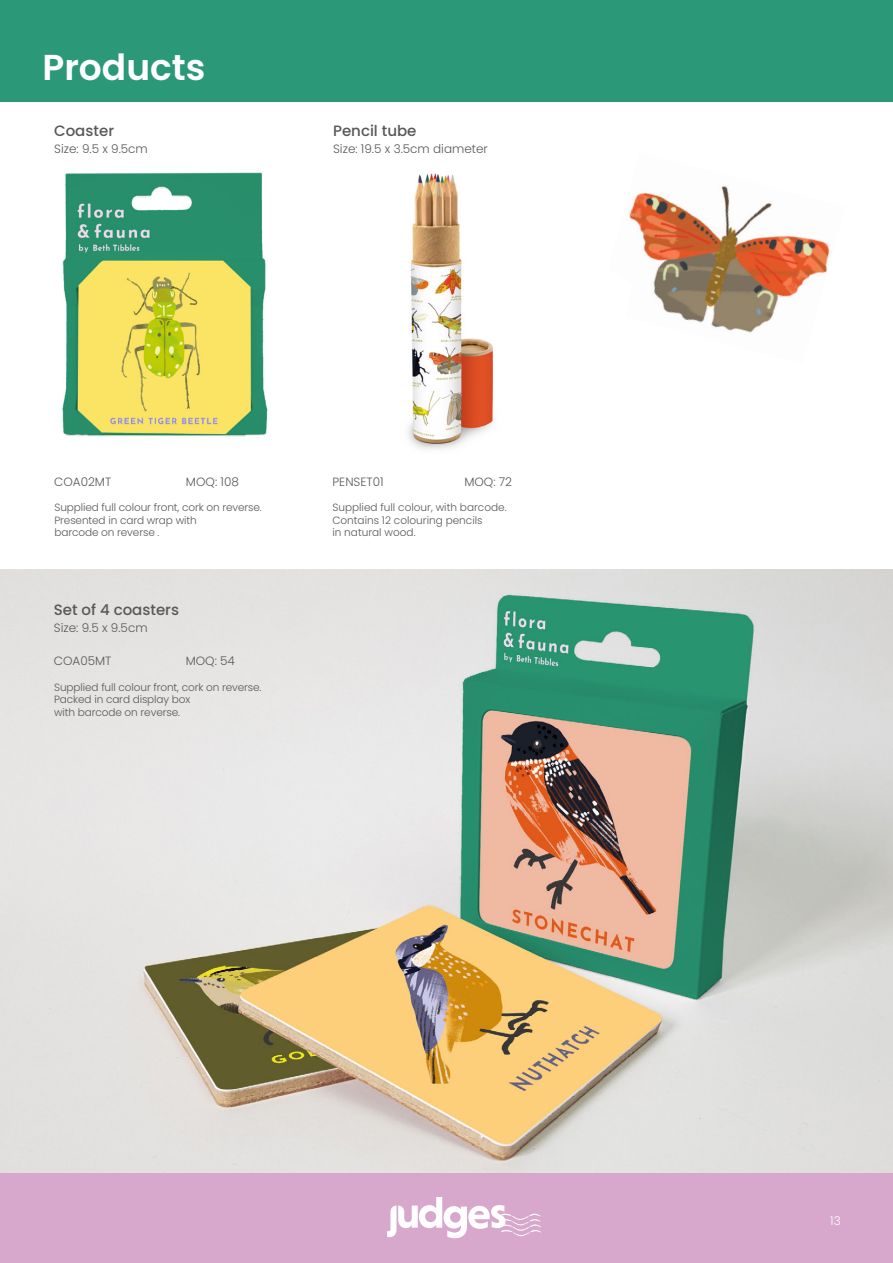
<style>
.page{position:relative;width:893px;height:1263px;background:#fff}
.page>*{position:absolute;margin:0;border:0;box-sizing:border-box;transform-origin:0 0}
.t1{font:600 36px "Poppins";color:#fff}
.Product_Title{font:500 15px "Poppins";color:#57585a}
.Product_Dims{font:300 12px "Poppins";color:#57585a}
.Product_Details{font:300 12px "Poppins";color:#57585a}
.t2{font:300 12px "Poppins";color:#fff}
.Product_Details-2{font:300 10.5px "Poppins";letter-spacing:-.01em;color:#57585a}
</style>
<div class="page">
<div style="left:0;top:1172px;width:893px;height:91px;background:#d7a8cc"></div>
<svg style="left:387px;top:1197px;width:154px;height:41px"></svg>
<div style="left:0;top:0;width:893px;height:102px;background:#2b9877"></div>
<img style="left:0;top:570px;width:893px;height:602px">
<img style="left:62px;top:172px;width:206px;height:265px">
<img style="left:408px;top:173px;width:87px;height:276px">
<img style="left:629px;top:186px;width:201px;height:147px">
<p class="t1" style="left:43px;top:47px;width:164px">Products</p>
<p class="Product_Title" style="left:54px;top:122px;width:61px">Coaster</p>
<p class="Product_Dims" style="left:54px;top:142px;width:95px">Size: 9.5 x 9.5cm</p>
<p class="Product_Title" style="left:333px;top:122px;width:85px">Pencil tube</p>
<p class="Product_Dims" style="left:333px;top:142px;width:156px">Size: 19.5 x 3.5cm diameter</p>
<p class="Product_Details" style="left:54px;top:474px;width:59px">COA02MT</p>
<p class="Product_Details" style="left:186px;top:474px;width:54px">MOQ: 108</p>
<p class="Product_Details-2" style="left:54px;top:501px;width:209px">Supplied full colour front, cork on reverse.</p>
<p class="Product_Details-2" style="left:54px;top:514px;width:144px">Presented in card wrap with</p>
<p class="Product_Details-2" style="left:54px;top:526px;width:106px">barcode on reverse .</p>
<p class="Product_Title" style="left:54px;top:601px;width:127px">Set of 4 coasters</p>
<p class="Product_Dims" style="left:54px;top:620px;width:95px">Size: 9.5 x 9.5cm</p>
<p class="Product_Details" style="left:54px;top:654px;width:59px">COA05MT</p>
<p class="Product_Details" style="left:186px;top:654px;width:51px">MOQ: 54</p>
<p class="Product_Details-2" style="left:54px;top:681px;width:209px">Supplied full colour front, cork on reverse.</p>
<p class="Product_Details-2" style="left:54px;top:693px;width:138px">Packed in card display box</p>
<p class="Product_Details-2" style="left:54px;top:706px;width:127px">with barcode on reverse.</p>
<p class="Product_Details" style="left:333px;top:474px;width:53px">PENSET01</p>
<p class="Product_Details" style="left:464px;top:474px;width:49px">MOQ: 72</p>
<p class="Product_Details-2" style="left:332px;top:501px;width:176px">Supplied full colour, with barcode.</p>
<p class="Product_Details-2" style="left:332px;top:514px;width:152px">Contains 12 colouring pencils</p>
<p class="Product_Details-2" style="left:332px;top:526px;width:85px">in natural wood.</p>
<p class="t2" style="left:830px;top:1214px;width:12px">13</p>
</div>
